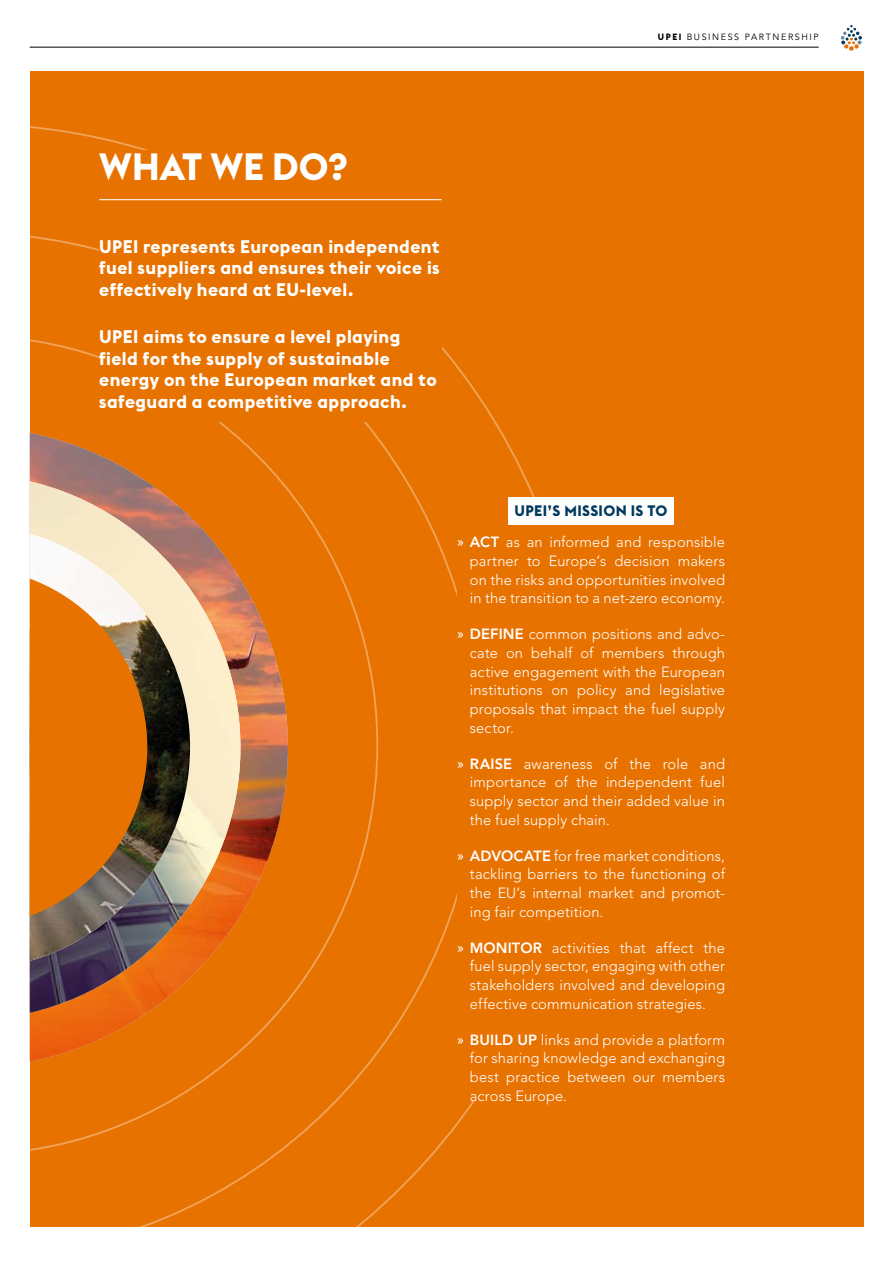
<style>
.page{position:relative;width:893px;height:1263px;background:#fff}
.page>*{position:absolute;margin:0;border:0;box-sizing:border-box;transform-origin:0 0}
.Titre_01{font:700 37.5px "Euclid Flex";color:#fff}
.Intro_01{font:700 18px/21.6px "Euclid Flex";letter-spacing:.025em;color:#fff;text-align:justify}
.Statements_-Dates{font:700 15px "Euclid Flex";letter-spacing:.025em;color:#003a5e}
.t1{font:300 14.7px/18.8px "Avenir LT Std";letter-spacing:.01em;color:#fff;text-align:justify}
.t2{font:9px "Avenir LT Std";letter-spacing:.175em;color:#000}
.s1{font-family:"Euclid Flex";font-weight:700}
.s2{font-family:"Hira Kaku Pro W3";font-weight:400}
.s3{font-weight:800}
</style>
<div class="page">
<hr style="left:30px;top:47px;width:789px;height:1px;background:#000">
<svg style="left:841px;top:25px;width:21px;height:26px"></svg>
<div style="left:30px;top:72px;width:833px;height:1155px;background:#e87200"></div>
<svg style="left:30px;top:235px;width:451px;height:992px"></svg>
<svg style="left:30px;top:335px;width:348px;height:821px"></svg>
<img style="left:30px;top:433px;width:258px;height:629px">
<svg style="left:30px;top:462px;width:223px;height:571px"></svg>
<img style="left:30px;top:481px;width:222px;height:532px">
<svg style="left:30px;top:525px;width:160px;height:445px;background:#ad8371"></svg>
<img style="left:30px;top:534px;width:160px;height:427px">
<svg style="left:30px;top:567px;width:117px;height:360px"></svg>
<div style="left:457px;top:503px;width:268px;height:598px;background:#e87200"></div>
<div style="left:508px;top:497px;width:166px;height:28px;background:#fff"></div>
<div style="left:99px;top:150px;width:342px;height:272px;background:#e87200"></div>
<hr style="left:99px;top:199px;width:342px;height:1px;background:#fff">
<p class="t2" style="left:658px;top:32px;width:162px"><span class="s1">UPEI</span> BUSINESS PARTNERSHIP</p>
<p class="Titre_01" style="left:99px;top:145px;width:250px">WHAT WE DO?</p>
<p class="Intro_01" style="left:99px;top:236px;width:342px">UPEI represents European independent fuel suppliers and ensures their voice is effectively heard at EU-level.</p>
<p class="Intro_01" style="left:99px;top:326px;width:339px;text-align:left">UPEI aims to ensure a level playing field for the supply of sustainable energy on the European market and to safeguard a competitive approach.</p>
<p class="Statements_-Dates" style="left:515px;top:502px;width:154px">UPEI’S MISSION IS TO</p>
<p class="t1" style="left:470px;top:533px;width:257px;text-indent:-13px"><span class="s2">»</span> <span class="s3">ACT</span> as an informed and responsible partner to Europe’s decision makers on the risks and opportunities involved in the transition to a net-zero economy.</p>
<p class="t1" style="left:470px;top:625px;width:257px;text-indent:-13px"><span class="s2">»</span> <span class="s3">DEFINE</span> common positions and advo&shy;cate on behalf of members through active engagement with the European institutions on policy and legislative proposals that impact the fuel supply sector.</p>
<p class="t1" style="left:470px;top:754px;width:257px;text-indent:-13px"><span class="s2">»</span> <span class="s3">RAISE</span> awareness of the role and importance of the independent fuel supply sector and their added value in the fuel supply chain.</p>
<p class="t1" style="left:470px;top:846px;width:257px;text-indent:-13px"><span class="s2">»</span> <span class="s3">ADVOCATE</span> for free market conditions, tackling barriers to the functioning of the EU’s internal market and promot&shy;ing fair competition.</p>
<p class="t1" style="left:470px;top:938px;width:257px;text-indent:-13px"><span class="s2">»</span> <span class="s3">MONITOR</span> activities that affect the fuel supply sector, engaging with other stakeholders involved and developing effective communication strategies.</p>
<p class="t1" style="left:470px;top:1030px;width:257px;text-indent:-13px"><span class="s2">»</span> <span class="s3">BUILD UP</span> links and provide a platform for sharing knowledge and exchanging best practice between our members across Europe.</p>
</div>
